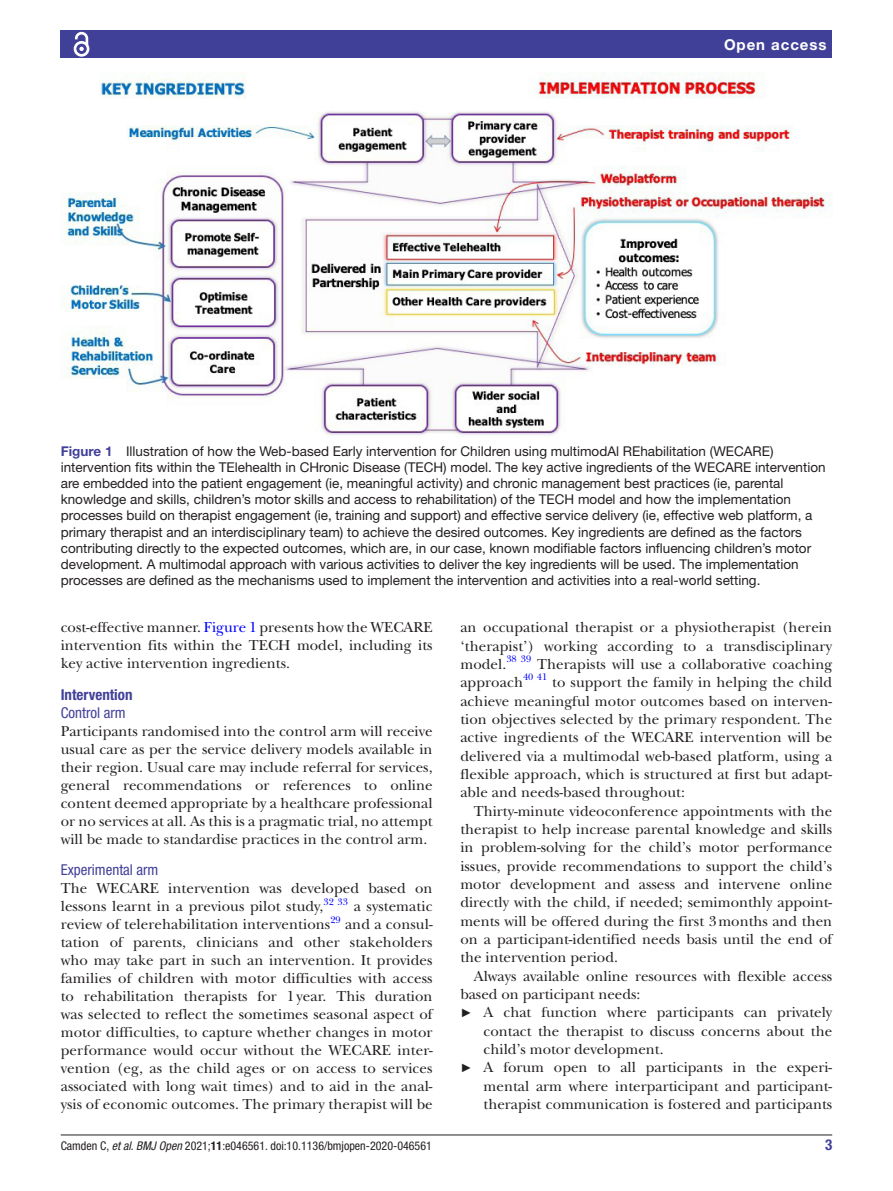
<style>
.page{position:relative;width:893px;height:1191px;background:#fff}
.page>*{position:absolute;margin:0;border:0;box-sizing:border-box;transform-origin:0 0}
.t1{font:15px/18px "New Baskerville";color:#231f20;text-align:justify}
.t2{font:condensed 15px "Helvetica Neue LT Std";color:#414099}
.t3{font:700 condensed 15px "Helvetica Neue LT Std";color:#414099}
.t4{font:700 15px "Helvetica Neue LT Std";letter-spacing:.065em;color:#fff}
.t5{font:13.5px/16.2px "Helvetica Neue LT Std";color:#231f20}
.t6{font:condensed 12px "Helvetica Neue LT Std";color:#231f20}
.t7{font:9.9px "New Baskerville";letter-spacing:.005em;color:#00f}
.s1{font-weight:700;color:#414099}
.s2{color:#00f}
.s3{font-family:"Arial";font-size:12px}
.s4{font-style:italic}
.s5{font-weight:700}
</style>
<div class="page">
<hr style="left:61px;top:1134px;width:771px;height:1px;background:#231f20">
<div style="left:61px;top:31px;width:771px;height:27px;background:#414099"></div>
<svg style="left:73px;top:31px;width:17px;height:26px"></svg>
<img style="left:61px;top:73px;width:771px;height:363px">
<p class="t4" style="left:724px;top:35px;width:104px">Open access</p>
<p class="t5" style="left:61px;top:442px;width:766px"><span class="s1">Figure 1</span> Illustration of how the Web-based Early intervention for Children using multimodAl REhabilitation (WECARE) intervention fits within the TElehealth in CHronic Disease (TECH) model. The key active ingredients of the WECARE intervention are embedded into the patient engagement (ie, meaningful activity) and chronic management best practices (ie, parental knowledge and skills, children’s motor skills and access to rehabilitation) of the TECH model and how the implementation processes build on therapist engagement (ie, training and support) and effective service delivery (ie, effective web platform, a primary therapist and an interdisciplinary team) to achieve the desired outcomes. Key ingredients are defined as the factors contributing directly to the expected outcomes, which are, in our case, known modifiable factors influencing children’s motor development. A multimodal approach with various activities to deliver the key ingredients will be used. The implementation processes are defined as the mechanisms used to implement the intervention and activities into a real-world setting.</p>
<p class="t1" style="left:61px;top:618px;width:373px">cost-effective manner. <span class="s2">Figure 1</span> presents how the WECARE intervention fits within the TECH model, including its key active intervention ingredients.</p>
<p class="t3" style="left:61px;top:685px;width:73px">Intervention</p>
<p class="t2" style="left:61px;top:703px;width:66px">Control arm</p>
<p class="t1" style="left:61px;top:722px;width:373px">Participants randomised into the control arm will receive usual care as per the service delivery models available in their region. Usual care may include referral for services, general recommendations or references to online content deemed appropriate by a healthcare professional or no services at all. As this is a pragmatic trial, no attempt will be made to standardise practices in the control arm.</p>
<p class="t2" style="left:61px;top:861px;width:99px">Experimental arm</p>
<p class="t1" style="left:61px;top:879px;width:373px">The WECARE intervention was developed based on lessons learnt in a previous pilot study,<sup>32</sup> <sup>33</sup> a systematic review of telerehabilitation interventions</p>
<p class="t7" style="left:330px;top:913px;width:12px">29</p>
<p class="t1" style="left:61px;top:915px;width:373px;text-indent:284px">and a consul&shy;tation of parents, clinicians and other stakeholders who may take part in such an intervention. It provides families of children with motor difficulties with access to rehabilitation therapists for 1 year. This duration was selected to reflect the sometimes seasonal aspect of motor difficulties, to capture whether changes in motor performance would occur without the WECARE inter&shy;vention (eg, as the child ages or on access to services associated with long wait times) and to aid in the anal&shy;ysis of economic outcomes. The primary therapist will be</p>
<p class="t1" style="left:460px;top:618px;width:373px">an occupational therapist or a physiotherapist (herein ‘therapist’) working according to a transdisciplinary model.</p>
<p class="t7" style="left:506px;top:653px;width:26px">38 39</p>
<p class="t1" style="left:537px;top:655px;width:296px">Therapists will use a collaborative coaching</p>
<p class="t1" style="left:460px;top:673px;width:64px">approach</p>
<p class="t7" style="left:523px;top:671px;width:26px">40 41</p>
<p class="t1" style="left:460px;top:673px;width:373px;text-indent:92px">to support the family in helping the child achieve meaningful motor outcomes based on interven&shy;tion objectives selected by the primary respondent. The active ingredients of the WECARE intervention will be delivered via a multimodal web-based platform, using a flexible approach, which is structured at first but adapt&shy;able and needs-based throughout:</p>
<p class="t1" style="left:460px;top:801px;width:373px;text-indent:14px">Thirty-minute videoconference appointments with the therapist to help increase parental knowledge and skills in problem-solving for the child’s motor performance issues, provide recommendations to support the child’s motor development and assess and intervene online directly with the child, if needed; semimonthly appoint&shy;ments will be offered during the first 3months and then on a participant-identified needs basis until the end of the intervention period.</p>
<p class="t1" style="left:474px;top:966px;width:360px">Always available online resources with flexible access</p>
<p class="t1" style="left:460px;top:985px;width:182px">based on participant needs:</p>
<p class="t1" style="left:460px;top:1003px;width:373px"><span class="s3">►</span> A chat function where participants can privately</p>
<p class="t1" style="left:484px;top:1021px;width:350px">contact the therapist to discuss concerns about the</p>
<p class="t1" style="left:484px;top:1040px;width:181px">child’s motor development.</p>
<p class="t1" style="left:460px;top:1058px;width:373px"><span class="s3">►</span> A forum open to all participants in the experi-</p>
<p class="t1" style="left:484px;top:1076px;width:350px">mental arm where interparticipant and participant-</p>
<p class="t1" style="left:484px;top:1095px;width:350px">therapist communication is fostered and participants</p>
<p class="t6" style="left:61px;top:1138px;width:373px">Camden C, <span class="s4">et al</span>. <span class="s4">BMJ Open</span> 2021;<span class="s5">11</span>:e046561. doi:10.1136/bmjopen-2020-046561</p>
<p class="t3" style="left:825px;top:1135px;width:9px">3</p>
</div>
